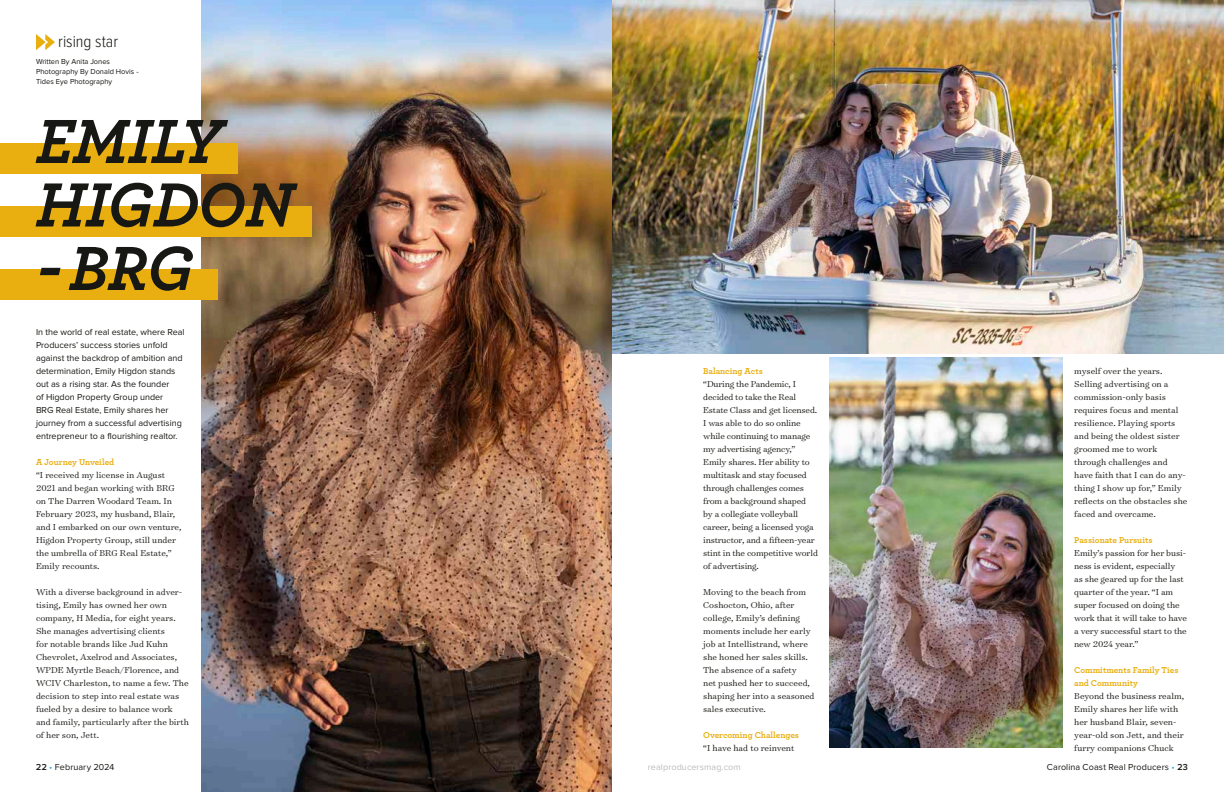
<style>
.page{position:relative;width:1224px;height:792px;background:#fff}
.page>*{position:absolute;margin:0;border:0;box-sizing:border-box;transform-origin:0 0}
.t1{font:italic 700 65.4px/63.5px "Archer Pro";letter-spacing:-.005em;color:#171713}
.t2{font:300 17px "Proxima Nova Cond";color:#171713}
.t3{font:300 9.8px/13px "Surveyor Text";color:#171713}
.t4{font:9px/13px "Proxima Nova";color:#171713}
.t5{font:700 9px/13px "Archer Pro";color:#e9af11}
.t6{font:9px "Proxima Nova";letter-spacing:.01em;color:#bbbcbc}
.t7{font:7.5px/10px "Proxima Nova";color:#171713}
.s1{font-weight:600}
.s2{color:#31a5d9}
</style>
<div class="page">
<img style="left:202px;top:0;width:410px;height:792px">
<img style="left:612px;top:0;width:612px;height:354px">
<svg style="left:36px;top:34px;width:19px;height:16px"></svg>
<div style="left:0;top:144px;width:237px;height:30px;background:#e9af11"></div>
<div style="left:0;top:269px;width:217px;height:31px;background:#e9af11"></div>
<div style="left:0;top:206px;width:312px;height:31px;background:#e9af11"></div>
<img style="left:830px;top:358px;width:232px;height:390px">
<h2 class="t2" style="left:58px;top:34px;width:61px">rising star</h2>
<p class="t7" style="left:36px;top:57px;width:104px">Written By Anita Jones<br>Photography By Donald Hovis -<br>Tides Eye Photography</p>
<h1 class="t1" style="left:36px;top:104px;width:259px">EMILY<br>HIGDON</h1>
<h1 class="t1" style="left:36px;top:231px;width:159px">- BRG</h1>
<p class="t4" style="left:36px;top:326px;width:150px">In the world of real estate, where Real Producers’ success stories unfold against the backdrop of ambition and determination, Emily Higdon stands out as a rising star. As the founder<br>of Higdon Property Group under<br>BRG Real Estate, Emily shares her journey from a successful advertising entrepreneur to a flourishing realtor.</p>
<p class="t5" style="left:36px;top:455px;width:80px">A Journey Unveiled</p>
<p class="t3" style="left:36px;top:468px;width:147px">“I received my license in August<br>2021 and began working with BRG on The Darren Woodard Team. In<br>February 2023, my husband, Blair, and I embarked on our own venture,<br>Higdon Property Group, still under the umbrella of BRG Real Estate,”<br>Emily recounts.</p>
<p class="t3" style="left:36px;top:585px;width:155px">With a diverse background in adver&shy;tising, Emily has owned her own company, H Media, for eight years.<br>She manages advertising clients<br>for notable brands like Jud Kuhn Chevrolet, Axelrod and Associates, WPDE Myrtle Beach/Florence, and WCIV Charleston, to name a few. The decision to step into real estate was fueled by a desire to balance work and family, particularly after the birth of her son, Jett.</p>
<p class="t5" style="left:703px;top:364px;width:61px">Balancing Acts</p>
<p class="t3" style="left:703px;top:377px;width:116px">“During the Pandemic, I decided to take the Real<br>Estate Class and get licensed.<br>I was able to do so online while continuing to manage my advertising agency,”<br>Emily shares. Her ability to multitask and stay focused through challenges comes from a background shaped by a collegiate volleyball career, being a licensed yoga instructor, and a fifteen-year stint in the competitive world of advertising.</p>
<p class="t3" style="left:703px;top:585px;width:113px">Moving to the beach from<br>Coshocton, Ohio, after college, Emily’s defining moments include her early job at Intellistrand, where she honed her sales skills.<br>The absence of a safety<br>net pushed her to succeed, shaping her into a seasoned sales executive.</p>
<p class="t5" style="left:703px;top:728px;width:97px">Overcoming Challenges</p>
<p class="t3" style="left:703px;top:741px;width:93px">“I have had to reinvent</p>
<p class="t3" style="left:1074px;top:364px;width:115px">myself over the years.<br>Selling advertising on a commission-only basis requires focus and mental resilience. Playing sports and being the oldest sister groomed me to work through challenges and have faith that I can do any&shy;thing I show up for,” Emily reflects on the obstacles she faced and overcame.</p>
<p class="t5" style="left:1074px;top:533px;width:80px">Passionate Pursuits</p>
<p class="t3" style="left:1074px;top:546px;width:114px">Emily’s passion for her busi&shy;ness is evident, especially<br>as she geared up for the last quarter of the year. “I am super focused on doing the work that it will take to have a very successful start to the new 2024 year.”</p>
<p class="t5" style="left:1074px;top:663px;width:106px">Commitments Family Ties and Community</p>
<p class="t3" style="left:1074px;top:689px;width:111px">Beyond the business realm,<br>Emily shares her life with her husband Blair, seven&shy;year-old son Jett, and their furry companions Chuck</p>
<p class="t4" style="left:36px;top:761px;width:80px"><span class="s1">22</span> <span class="s2">•</span> February 2024</p>
<p class="t6" style="left:648px;top:762px;width:94px">realproducersmag.com</p>
<p class="t4" style="left:1047px;top:761px;width:143px">Carolina Coast Real Producers <span class="s2">•</span> <span class="s1">23</span></p>
</div>
